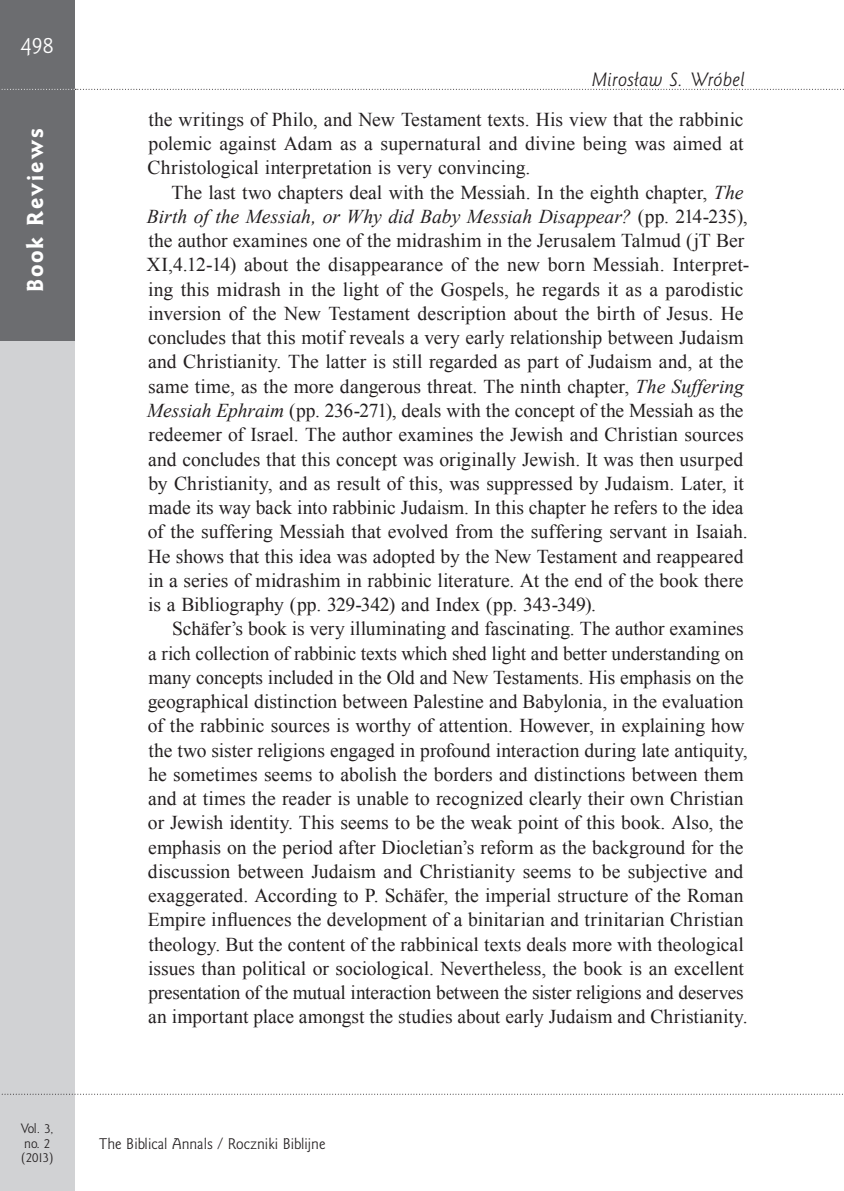
<style>
.page{position:relative;width:844px;height:1191px;background:#fff}
.page>*{position:absolute;margin:0;border:0;box-sizing:border-box;transform-origin:0 0}
.t1{font:21px "Goldy EFN Heavy";letter-spacing:.095em;color:#fff}
.t2{font:21px "Goldy EFN";color:#fff}
.Akapit{font:19.6px/24.3px "Times New Roman";color:#231f20}
.t3{font:italic 17.5px "Goldy EFN";letter-spacing:.005em;color:#231f20}
.t4{font:14px "Goldy EFN";color:#231f20}
.t5{font:12.25px/14.7px "Goldy EFN";color:#231f20}
.s1{font-style:italic}
</style>
<div class="page">
<div style="left:0;top:0;width:74px;height:1191px;background:#d1d2d4"></div>
<div style="left:0;top:0;width:74px;height:89px;background:#6c6d70"></div>
<svg style="left:2px;top:1093px;width:841px;height:1px"></svg>
<div style="left:0;top:89px;width:75px;height:251px;background:#6c6d70"></div>
<svg style="left:1px;top:89px;width:843px;height:1px"></svg>
<p class="t2" style="left:21px;top:33px;width:34px">498</p>
<p class="t1" style="left:22px;top:292px;width:165px;rotate:-90deg">Book Reviews</p>
<p class="t5" style="left:21px;top:1121px;width:34px">Vol. 3, no. 2 (2013)</p>
<p class="t3" style="left:591px;top:70px;width:154px">Mirosław S. Wróbel</p>
<p class="Akapit" style="left:147px;top:107px;width:597px;text-align:justify">the writings of Philo, and New Testament texts. His view that the rabbinic polemic against Adam as a supernatural and divine being was aimed at Christological interpretation is very convincing.</p>
<p class="Akapit" style="left:147px;top:180px;width:604px;text-indent:25px">The last two chapters deal with the Messiah. In the eighth chapter, <span class="s1">The Birth of the Messiah, or Why did Baby Messiah Disappear?</span> (pp. 214-‑235), the author examines one of the midrashim in the Jerusalem Talmud (jT Ber XI,4.12-‑ 14) about the disappearance of the new born Messiah. Interpret&shy;ing this midrash in the light of the Gospels, he regards it as a parodistic inversion of the New Testament description about the birth of Jesus. He concludes that this motif reveals a very early relationship between Judaism and Christianity. The latter is still regarded as part of Judaism and, at the same time, as the more dangerous threat. The ninth chapter, <span class="s1">The Suffering Messiah Ephraim</span> (pp. 236-‑271), deals with the concept of the Messiah as the redeemer of Israel. The author examines the Jewish and Christian sources and concludes that this concept was originally Jewish. It was then usurped by Christianity, and as result of this, was suppressed by Judaism. Later, it made its way back into rabbinic Judaism. In this chapter he refers to the idea of the suffering Messiah that evolved from the suffering servant in Isaiah.<br>He shows that this idea was adopted by the New Testament and reappeared in a series of midrashim in rabbinic literature. At the end of the book there is a Bibliography (pp. 329-‑342) and Index (pp. 343-‑349).</p>
<p class="Akapit" style="left:148px;top:616px;width:601px;text-indent:24px">Schäfer’s book is very illuminating and fascinating. The author examines a rich collection of rabbinic texts which shed light and better understanding on many concepts included in the Old and New Testaments. His emphasis on the geographical distinction between Palestine and Babylonia, in the evaluation of the rabbinic sources is worthy of attention. However, in explaining how the two sister religions engaged in profound interaction during late antiquity, he sometimes seems to abolish the borders and distinctions between them and at times the reader is unable to recognized clearly their own Christian or Jewish identity. This seems to be the weak point of this book. Also, the emphasis on the period after Diocletian’s reform as the background for the discussion between Judaism and Christianity seems to be subjective and exaggerated. According to P. Schäfer, the imperial structure of the Roman Empire influences the development of a binitarian and trinitarian Christian theology. But the content of the rabbinical texts deals more with theological issues than political or sociological. Nevertheless, the book is an excellent presentation of the mutual interaction between the sister religions and deserves an important place amongst the studies about early Judaism and Christianity.</p>
<p class="t4" style="left:99px;top:1134px;width:227px">The Biblical Annals / Roczniki Biblijne</p>
</div>
